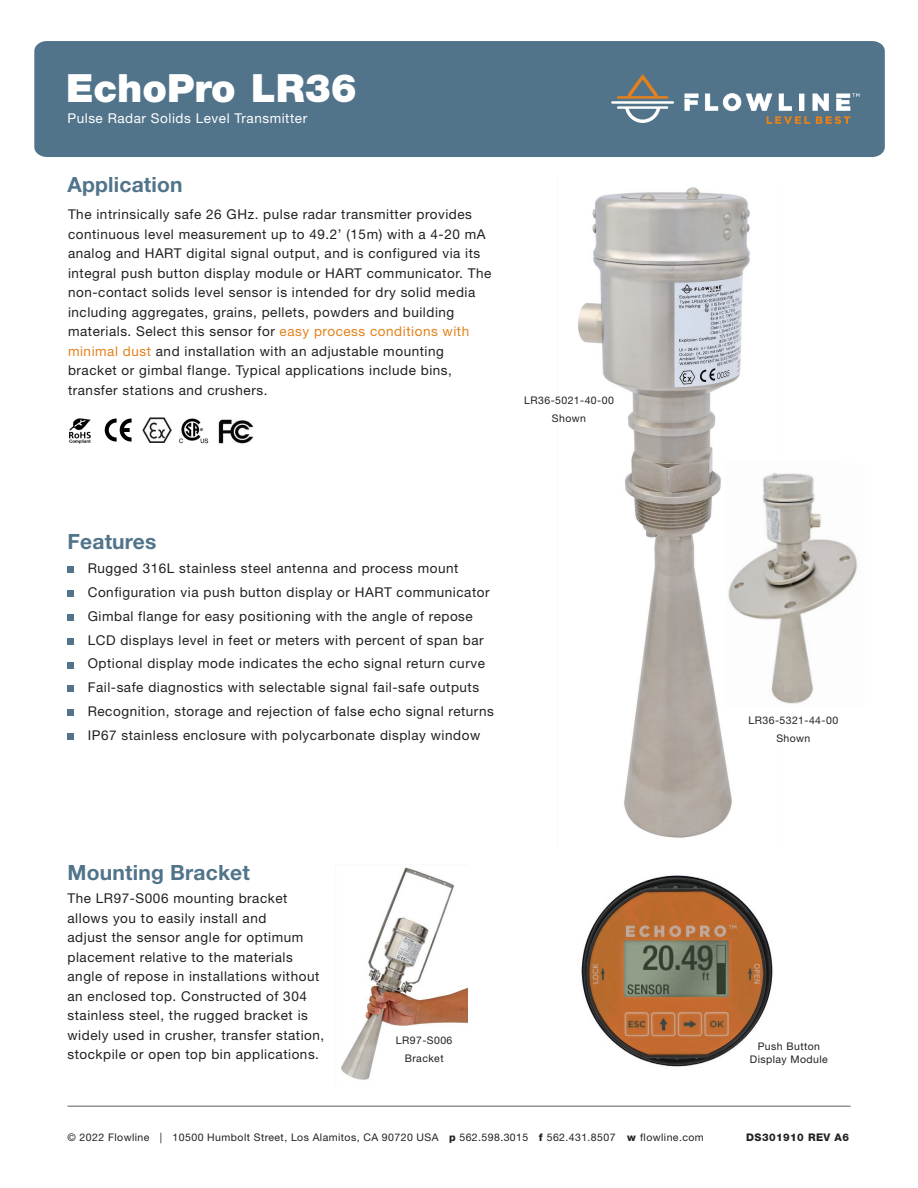
<style>
.page{position:relative;width:918px;height:1188px;background:#fff}
.page>*{position:absolute;margin:0;border:0;box-sizing:border-box;transform-origin:0 0}
.t1{font:900 39px "Helvetica Neue LT Std";color:#fff}
.t2{font:700 21px "Helvetica Neue LT Std";letter-spacing:.01em;color:#51748b}
.t3{font:13.5px/19.5px "Helvetica Neue LT Std";letter-spacing:.04em;color:#231f20}
.t4{font:13.5px "Helvetica Neue LT Std";letter-spacing:.04em;color:#fff}
.t5{font:10.5px/18px "Helvetica Neue LT Std";letter-spacing:.04em;color:#231f20;text-align:center}
.t6{font:800 10.5px "Helvetica Neue LT Std";letter-spacing:.04em;color:#231f20}
.s1{color:#e4811b}
.s2{font-weight:800}
</style>
<div class="page">
<div style="left:34px;top:41px;width:851px;height:116px;background:#51748b"></div>
<hr style="left:68px;top:1106px;width:782px;height:1px;background:#919396">
<div style="left:68px;top:590px;width:6px;height:7px;background:#51748b"></div>
<div style="left:68px;top:566px;width:6px;height:7px;background:#51748b"></div>
<div style="left:68px;top:614px;width:6px;height:7px;background:#51748b"></div>
<svg style="left:68px;top:662px;width:6px;height:6px"></svg>
<svg style="left:68px;top:686px;width:6px;height:6px"></svg>
<div style="left:68px;top:638px;width:6px;height:7px;background:#51748b"></div>
<div style="left:68px;top:709px;width:6px;height:7px;background:#51748b"></div>
<div style="left:68px;top:733px;width:6px;height:7px;background:#51748b"></div>
<img style="left:581px;top:875px;width:192px;height:192px">
<img style="left:341px;top:867px;width:127px;height:213px">
<svg style="left:617px;top:74px;width:51px;height:25px"></svg>
<svg style="left:617px;top:106px;width:51px;height:17px"></svg>
<hr style="left:611px;top:101px;width:63px;height:3px;background:#fff">
<svg style="left:685px;top:94px;width:13px;height:17px"></svg>
<svg style="left:705px;top:93px;width:154px;height:31px"></svg>
<img style="left:218px;top:419px;width:36px;height:25px">
<svg style="left:105px;top:419px;width:27px;height:23px"></svg>
<img style="left:69px;top:418px;width:22px;height:26px">
<img style="left:578px;top:187px;width:172px;height:651px">
<img style="left:725px;top:460px;width:133px;height:247px">
<img style="left:179px;top:418px;width:29px;height:25px">
<img style="left:142px;top:417px;width:30px;height:25px">
<h1 class="t1" style="left:66px;top:65px;width:292px">EchoPro LR36</h1>
<p class="t4" style="left:68px;top:110px;width:241px">Pulse Radar Solids Level Transmitter</p>
<h2 class="t2" style="left:68px;top:172px;width:117px">Application</h2>
<p class="t3" style="left:68px;top:205px;width:425px">The intrinsically safe 26 GHz. pulse radar transmitter provides continuous level measurement up to 49.2’ (15m) with a 4-20 mA analog and HART digital signal output, and is configured via its integral push button display module or HART communicator. The non-contact solids level sensor is intended for dry solid media including aggregates, grains, pellets, powders and building materials. Select this sensor for <span class="s1">easy process conditions with minimal dust</span> and installation with an adjustable mounting bracket or gimbal flange. Typical applications include bins, transfer stations and crushers.</p>
<p class="t5" style="left:524px;top:391px;width:91px">LR36-5021-40-00<br>Shown</p>
<h2 class="t2" style="left:68px;top:529px;width:90px">Features</h2>
<p class="t3" style="left:88px;top:556px;width:408px;line-height:23.9px">Rugged 316L stainless steel antenna and process mount Configuration via push button display or HART communicator Gimbal flange for easy positioning with the angle of repose LCD displays level in feet or meters with percent of span bar Optional display mode indicates the echo signal return curve Fail-safe diagnostics with selectable signal fail-safe outputs Recognition, storage and rejection of false echo signal returns IP67 stainless enclosure with polycarbonate display window</p>
<h2 class="t2" style="left:68px;top:859px;width:184px">Mounting Bracket</h2>
<p class="t3" style="left:68px;top:889px;width:258px">The LR97-S006 mounting bracket allows you to easily install and<br>adjust the sensor angle for optimum placement relative to the materials angle of repose in installations without an enclosed top. Constructed of 304 stainless steel, the rugged bracket is widely used in crusher, transfer station, stockpile or open top bin applications.</p>
<p class="t5" style="left:396px;top:1031px;width:58px">LR97-S006<br>Bracket</p>
<p class="t5" style="left:749px;top:711px;width:91px">LR36-5321-44-00<br>Shown</p>
<p class="t5" style="left:750px;top:1039px;width:80px;line-height:13.5px">Push Button<br>Display Module</p>
<p class="t5" style="left:68px;top:1129px;width:638px">© 2022 Flowline | 10500 Humbolt Street, Los Alamitos, CA 90720 USA <span class="s2">p</span> 562.598.3015 <span class="s2">f</span> 562.431.8507 <span class="s2">w</span> flowline.com</p>
<p class="t6" style="left:746px;top:1132px;width:104px">DS301910 REV A6</p>
</div>
